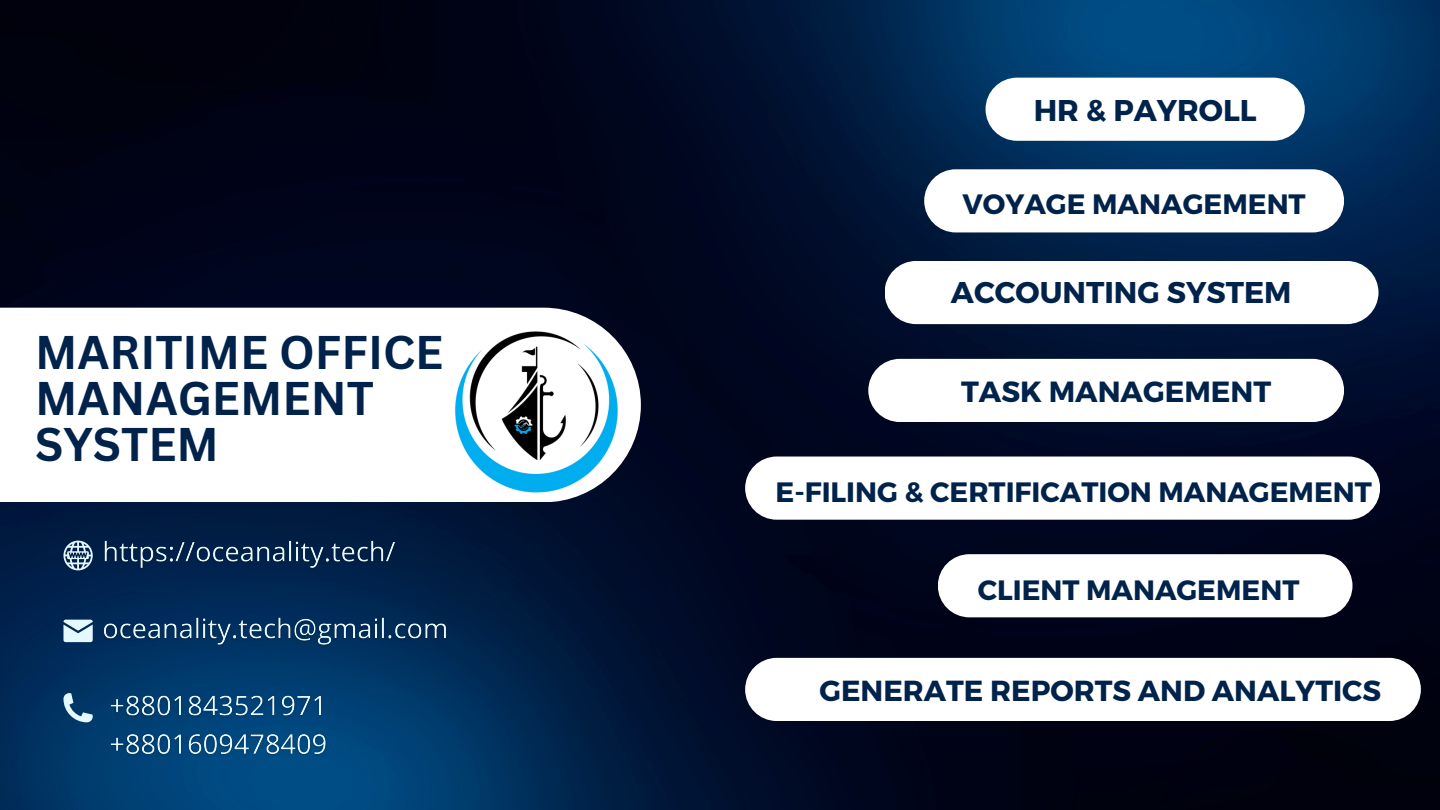
<style>
.page{position:relative;width:1440px;height:810px;background:#fff}
.page>*{position:absolute;margin:0;border:0;box-sizing:border-box;transform-origin:0 0}
.t1{font:700 46px/45.8px "Canva Sans";color:#01234b}
.t2{font:700 30px "Montserrat";color:#01234b}
.t3{font:700 29.2px "Montserrat";color:#01234b}
.t4{font:700 29px "Montserrat";color:#01234b}
.t5{font:700 28px "Montserrat";color:#01234b}
</style>
<div class="page">
<img style="left:0;top:0;width:1440px;height:810px">
<div style="left:0;top:308px;width:641px;height:194px;background:#fff"></div>
<div style="left:868px;top:359px;width:476px;height:63px;background:#fff;border-radius:32px"></div>
<div style="left:986px;top:78px;width:319px;height:63px;background:#fff;border-radius:32px"></div>
<div style="left:924px;top:169px;width:420px;height:63px;background:#fff;border-radius:32px"></div>
<div style="left:938px;top:554px;width:415px;height:63px;background:#fff;border-radius:32px"></div>
<div style="left:745px;top:457px;width:635px;height:63px;background:#fff;border-radius:32px"></div>
<div style="left:885px;top:261px;width:494px;height:63px;background:#fff;border-radius:32px"></div>
<div style="left:745px;top:658px;width:676px;height:63px;background:#fff;border-radius:32px"></div>
<img style="left:370px;top:318px;width:333px;height:188px">
<svg style="left:63px;top:693px;width:30px;height:29px"></svg>
<svg style="left:63px;top:620px;width:30px;height:22px"></svg>
<svg style="left:63px;top:541px;width:30px;height:29px"></svg>
<img style="left:98px;top:533px;width:352px;height:229px">
<p class="t1" style="left:35px;top:328px;width:410px">MARITIME OFFICE<br>MANAGEMENT<br>SYSTEM</p>
<p class="t2" style="left:1034px;top:91px;width:224px">HR &amp; PAYROLL</p>
<p class="t5" style="left:962px;top:186px;width:345px">VOYAGE MANAGEMENT</p>
<p class="t2" style="left:951px;top:272px;width:342px">ACCOUNTING SYSTEM</p>
<p class="t3" style="left:961px;top:372px;width:312px">TASK MANAGEMENT</p>
<p class="t5" style="left:776px;top:474px;width:598px">E-FILING &amp; CERTIFICATION MANAGEMENT</p>
<p class="t5" style="left:978px;top:572px;width:323px">CLIENT MANAGEMENT</p>
<p class="t4" style="left:820px;top:672px;width:563px">GENERATE REPORTS AND ANALYTICS</p>
</div>
